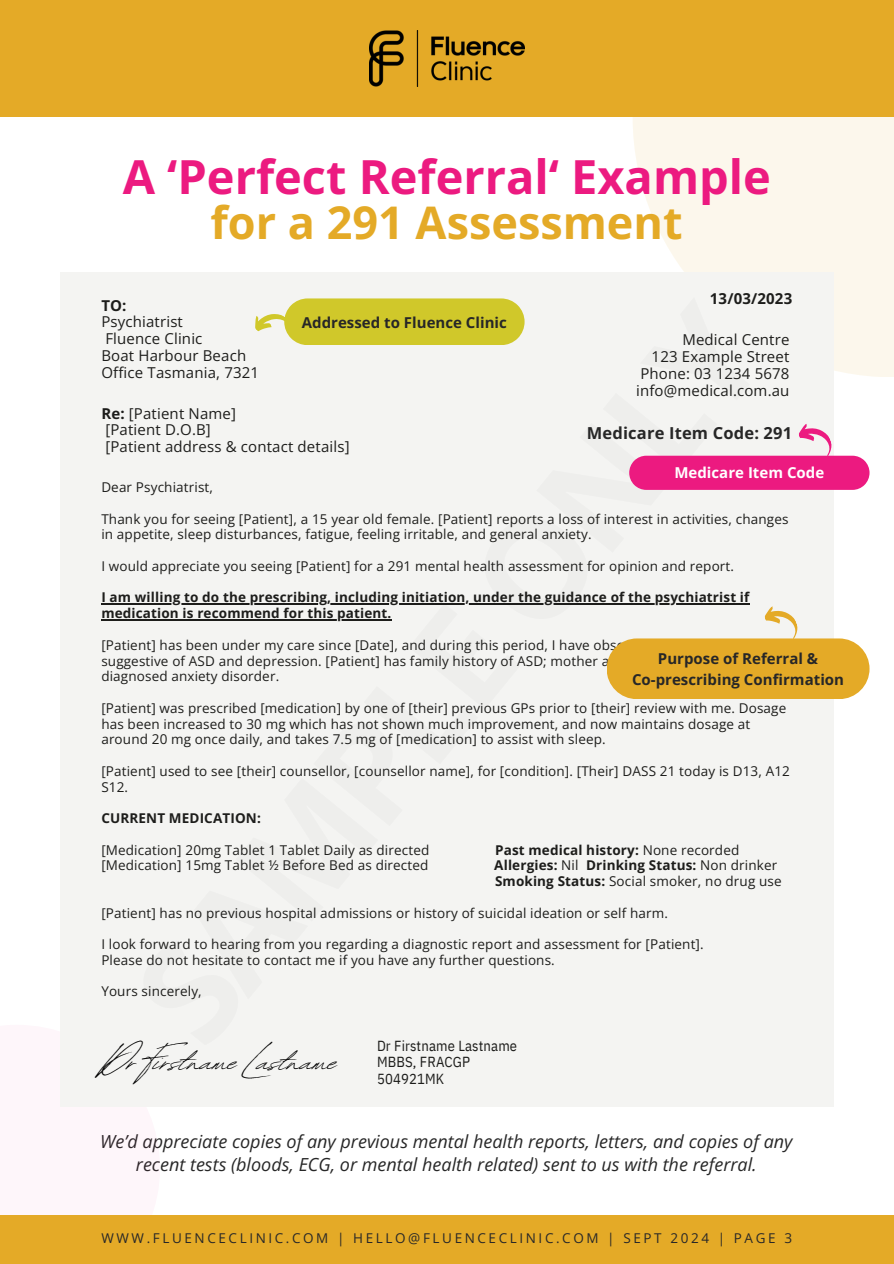
<style>
.page{position:relative;width:894px;height:1264px;background:#fff}
.page>*{position:absolute;margin:0;border:0;box-sizing:border-box;transform-origin:0 0}
.t1{font:700 137.85px "Open Sans";color:#272727}
.t2{font:700 46.95px "Open Sans";color:#ec1a80}
.t3{font:700 45px "Open Sans";color:#e4aa27}
.t4{font:44.7px "Revive 80 Signature";color:#000}
.t5{font:italic 18px/22.5px "Open Sans";color:#272727;text-align:center}
.t6{font:700 16.5px "Open Sans";letter-spacing:.01em;color:#272727}
.t7{font:15px/16.8px "Open Sans";letter-spacing:.01em;color:#1d1d1b}
.t8{font:700 15px/20.2px "Open Sans";color:#272727;text-align:center}
.t9{font:700 15px "Open Sans";color:#fff}
.t10{font:700 15px "Open Sans";letter-spacing:.01em;color:#1d1d1b}
.t11{font:14.55px/16.2px "IBM Plex Sans Cond";letter-spacing:.01em;color:#1d1d1b}
.t12{font:13.5px/15.8px "Open Sans";letter-spacing:.01em;color:#1d1d1b}
.t13{font:700 13.5px "Open Sans";letter-spacing:.01em;color:#1d1d1b}
.t14{font:13.5px "Open Sans";letter-spacing:.195em;color:#272727}
.s1{font-weight:700}
.s2{font-weight:400}
</style>
<div class="page">
<div style="left:632px;top:116px;width:261px;height:261px;background:#fcf7ec"></div>
<div style="left:0;top:0;width:893px;height:116px;background:#e4aa27"></div>
<img style="left:369px;top:30px;width:155px;height:56px">
<div style="left:0;top:1024px;width:160px;height:239px;background:#fef6fa"></div>
<div style="left:0;top:1214px;width:893px;height:49px;background:#e4aa27"></div>
<div style="left:60px;top:272px;width:773px;height:834px;background:#f4f4f2"></div>
<hr style="left:101px;top:603px;width:648px;height:1px;background:#1d1d1b">
<hr style="left:101px;top:619px;width:290px;height:1px;background:#1d1d1b">
<svg style="left:764px;top:606px;width:34px;height:32px"></svg>
<svg style="left:255px;top:298px;width:269px;height:47px"></svg>
<svg style="left:629px;top:418px;width:240px;height:72px"></svg>
<div style="left:606px;top:638px;width:263px;height:61px;background:#e4aa27;border-radius:30px"></div>
<p class="t2" style="left:123px;top:144px;width:649px">A ‘Perfect Referral‘ Example</p>
<p class="t3" style="left:210px;top:191px;width:473px">for a 291 Assessment</p>
<p class="t10" style="left:709px;top:287px;width:84px">13/03/2023</p>
<h1 class="t1" style="left:91px;top:961px;width:896px;rotate:-51deg">SAMPLE ONLY</h1>
<p class="t10" style="left:101px;top:294px;width:27px">TO:</p>
<p class="t7" style="left:101px;top:313px;width:83px">Psychiatrist</p>
<p class="t7" style="left:105px;top:330px;width:98px">Fluence Clinic</p>
<p class="t7" style="left:101px;top:347px;width:159px">Boat Harbour Beach<br>Office Tasmania, 7321</p>
<p class="t7" style="left:101px;top:404px;width:136px"><span class="s1">Re:</span> [Patient Name]</p>
<p class="t7" style="left:105px;top:421px;width:107px">[Patient D.O.B]</p>
<p class="t7" style="left:105px;top:438px;width:245px">[Patient address &amp; contact details]</p>
<p class="t8" style="left:302px;top:312px;width:206px">Addressed to Fluence Clinic</p>
<p class="t7" style="left:682px;top:331px;width:108px">Medical Centre</p>
<p class="t7" style="left:651px;top:348px;width:139px">123 Example Street</p>
<p class="t7" style="left:636px;top:365px;width:155px">Phone: 03 1234 5678 info@medical.com.au</p>
<p class="t6" style="left:586px;top:421px;width:207px">Medicare Item Code: 291</p>
<p class="t9" style="left:674px;top:462px;width:151px">Medicare Item Code</p>
<p class="t12" style="left:101px;top:479px;width:113px">Dear Psychiatrist,</p>
<p class="t12" style="left:101px;top:510px;width:688px">Thank you for seeing [Patient], a 15 year old female. [Patient] reports a loss of interest in activities, changes in appetite, sleep disturbances, fatigue, feeling irritable, and general anxiety.</p>
<p class="t12" style="left:101px;top:558px;width:634px">I would appreciate you seeing [Patient] for a 291 mental health assessment for opinion and report.</p>
<p class="t13" style="left:101px;top:588px;width:649px">I am willing to do the prescribing, including initiation, under the guidance of the psychiatrist if</p>
<h6 class="t13" style="left:101px;top:604px;width:291px">medication is recommend for this patient.</h6>
<h6 class="t12" style="left:101px;top:636px;width:623px">[Patient] has been under my care since [Date], and during this period, I have observed symptoms</h6>
<p class="t12" style="left:101px;top:652px;width:680px">suggestive of ASD and depression. [Patient] has family history of ASD; mother and paternal uncle are both diagnosed anxiety disorder.</p>
<p class="t12" style="left:101px;top:699px;width:686px">[Patient] was prescribed [medication] by one of [their] previous GPs prior to [their] review with me. Dosage</p>
<p class="t12" style="left:101px;top:715px;width:650px">has been increased to 30 mg which has not shown much improvement, and now maintains dosage at around 20 mg once daily, and takes 7.5 mg of [medication] to assist with sleep.</p>
<p class="t12" style="left:101px;top:762px;width:690px">[Patient] used to see [their] counsellor, [counsellor name], for [condition]. [Their] DASS 21 today is D13, A12</p>
<p class="t12" style="left:101px;top:778px;width:28px">S12.</p>
<p class="t13" style="left:101px;top:808px;width:161px">CURRENT MEDICATION:</p>
<p class="t12" style="left:101px;top:841px;width:329px">[Medication] 20mg Tablet 1 Tablet Daily as directed</p>
<p class="t13" style="left:495px;top:840px;width:245px">Past medical history: <span class="s2">None recorded</span></p>
<h6 class="t12" style="left:101px;top:857px;width:328px">[Medication] 15mg Tablet ½ Before Bed as directed</h6>
<p class="t13" style="left:494px;top:856px;width:284px">Allergies: <span class="s2">Nil</span> Drinking Status: <span class="s2">Non drinker</span></p>
<p class="t12" style="left:495px;top:873px;width:288px"><span class="s1">Smoking Status:</span> Social smoker, no drug use</p>
<p class="t12" style="left:101px;top:904px;width:568px">[Patient] has no previous hospital admissions or history of suicidal ideation or self harm.</p>
<p class="t12" style="left:101px;top:936px;width:603px">I look forward to hearing from you regarding a diagnostic report and assessment for [Patient].</p>
<p class="t12" style="left:101px;top:951px;width:455px">Please do not hesitate to contact me if you have any further questions.</p>
<h4 class="t12" style="left:101px;top:983px;width:102px">Yours sincerely,</h4>
<h3 class="t8" style="left:631px;top:648px;width:213px">Purpose of Referral &amp;<br>Co-prescribing Confirmation</h3>
<p class="t4" style="left:101px;top:1027px;width:237px">Dr Firstname Lastname</p>
<p class="t11" style="left:377px;top:1037px;width:142px">Dr Firstname Lastname<br>MBBS, FRACGP<br>504921MK</p>
<h1 class="t5" style="left:100px;top:1129px;width:693px">We’d appreciate copies of any previous mental health reports, letters, and copies of any recent tests (bloods, ECG, or mental health related) sent to us with the referral.</h1>
<p class="t14" style="left:101px;top:1228px;width:692px">WWW.FLUENCECLINIC.COM | HELLO@FLUENCECLINIC.COM | SEPT 2024 | PAGE 3</p>
</div>
